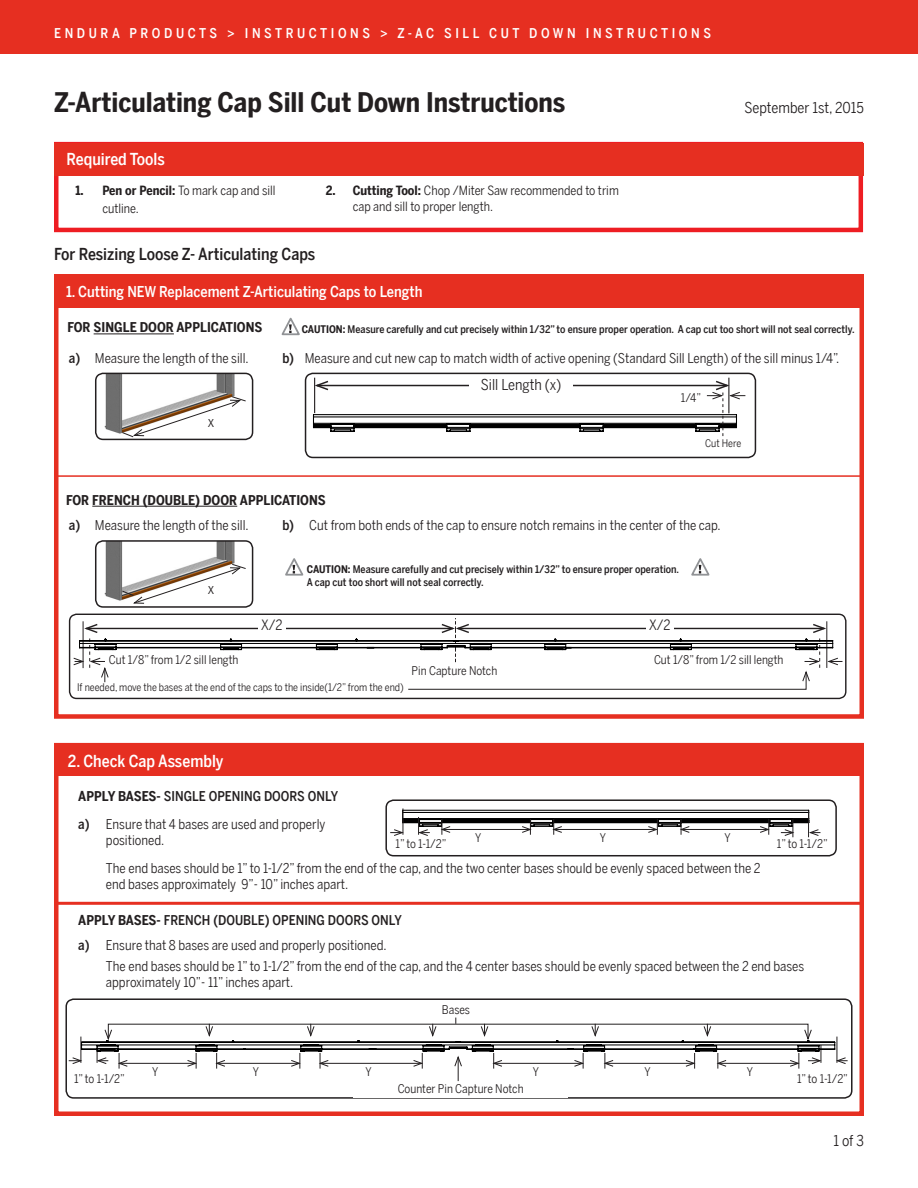
<style>
.page{position:relative;width:918px;height:1188px;background:#fff}
.page>*{position:absolute;margin:0;border:0;box-sizing:border-box;transform-origin:0 0}
.t1{font:700 27px "Benton Sans Cond";color:#231f20}
.t2{font:500 16.5px "Benton Sans Cond";color:#231f20}
.t3{font:500 16.5px "Benton Sans Cond";color:#fff}
.t4{font:500 15px "Benton Sans Cond";color:#fff}
.t5{font:15px "Benton Sans Cond";color:#231f20}
.t6{font:14.25px "Benton Sans Cond";color:#231f20}
.t7{font:13.5px/16.2px "Benton Sans Cond";color:#231f20}
.t8{font:500 13.5px "Benton Sans Cond";letter-spacing:.265em;color:#fff}
.t9{font:500 13.5px "Benton Sans Cond";color:#231f20}
.t10{font:700 13.5px "Benton Sans Cond";color:#231f20}
.t11{font:12.75px/18px "Benton Sans Cond";color:#231f20}
.t12{font:12px "Benton Sans Cond";color:#231f20}
.t13{font:500 10.5px "Benton Sans Cond";color:#231f20}
.t14{font:10.5px "Benton Sans Cond";color:#231f20}
.s1{font-weight:700}
</style>
<div class="page">
<div style="left:0;top:0;width:918px;height:54px;background:#e62f21"></div>
<div style="left:54px;top:142px;width:809px;height:90px;border:4px solid #ee1d23"></div>
<div style="left:54px;top:143px;width:809px;height:32px;background:#e62f21"></div>
<div style="left:54px;top:274px;width:810px;height:445px;border:4px solid #e62f21"></div>
<div style="left:54px;top:274px;width:809px;height:34px;background:#e62f21"></div>
<svg style="left:281px;top:317px;width:19px;height:19px"></svg>
<svg style="left:285px;top:558px;width:19px;height:18px"></svg>
<svg style="left:691px;top:558px;width:19px;height:18px"></svg>
<img style="left:96px;top:373px;width:157px;height:66px">
<div style="left:95px;top:373px;width:158px;height:67px;border:2px solid #231f20;border-radius:8px"></div>
<img style="left:98px;top:541px;width:155px;height:65px">
<div style="left:95px;top:540px;width:158px;height:68px;border:2px solid #231f20;border-radius:8px"></div>
<svg style="left:122px;top:396px;width:125px;height:42px"></svg>
<svg style="left:122px;top:563px;width:125px;height:41px"></svg>
<div style="left:305px;top:373px;width:451px;height:85px;border:2px solid #231f20;border-radius:8px"></div>
<hr style="left:314px;top:378px;width:1px;height:35px;background:#231f20">
<hr style="left:728px;top:378px;width:1px;height:35px;background:#231f20">
<svg style="left:312px;top:380px;width:433px;height:56px"></svg>
<div style="left:69px;top:614px;width:778px;height:85px;border:1px solid #231f20;border-radius:7px"></div>
<hr style="left:54px;top:475px;width:810px;height:2px;background:#e62f21">
<hr style="left:92px;top:506px;width:145px;height:1px;background:#231f20">
<hr style="left:94px;top:334px;width:80px;height:1px;background:#231f20">
<svg style="left:73px;top:618px;width:769px;height:72px"></svg>
<div style="left:54px;top:743px;width:810px;height:373px;border:4px solid #e62f21"></div>
<div style="left:57px;top:747px;width:807px;height:28px;background:#e62f21"></div>
<hr style="left:57px;top:902px;width:807px;height:3px;background:#e62f21">
<div style="left:385px;top:799px;width:452px;height:57px;border:2px solid #231f20;border-radius:8px"></div>
<svg style="left:390px;top:808px;width:430px;height:29px"></svg>
<div style="left:65px;top:998px;width:788px;height:101px;border:2px solid #231f20;border-radius:8px"></div>
<div style="left:353px;top:1083px;width:215px;height:15px;background:#fff"></div>
<svg style="left:69px;top:1018px;width:779px;height:63px"></svg>
<p class="t8" style="left:51px;top:23px;width:649px">ENDURA PRODUCTS &gt; PRODUCT IMPROVEMENT &gt; PINNACLE HANDLE SET</p>
<p class="t8" style="left:54px;top:25px;width:658px">ENDURA PRODUCTS &gt; INSTRUCTIONS &gt; Z-AC SILL CUT DOWN INSTRUCTIONS</p>
<p class="t1" style="left:54px;top:87px;width:513px">Z-Articulating Cap Sill Cut Down Instructions</p>
<p class="t3" style="left:67px;top:149px;width:100px">Required Tools</p>
<p class="t11" style="left:102px;top:182px;width:175px;text-indent:-27px"><span class="s1">1. Pen or Pencil:</span> To mark cap and sill cutline.</p>
<p class="t11" style="left:353px;top:183px;width:268px;line-height:15.3px;text-indent:-27px"><span class="s1">2. Cutting Tool:</span> Chop /Miter Saw recommended to trim cap and sill to proper length.</p>
<p class="t2" style="left:54px;top:245px;width:263px">For Resizing Loose Z- Articulating Caps</p>
<p class="t4" style="left:66px;top:283px;width:358px">1. Cutting NEW Replacement Z-Articulating Caps to Length</p>
<p class="t5" style="left:745px;top:99px;width:121px">September 1st, 2015</p>
<p class="t10" style="left:67px;top:319px;width:197px">FOR SINGLE DOOR APPLICATIONS</p>
<p class="t13" style="left:302px;top:323px;width:554px"><span class="s1">CAUTION:</span> Measure carefully and cut precisely within 1/32” to ensure proper operation. A cap cut too short will not seal correctly.</p>
<p class="t9" style="left:69px;top:350px;width:13px">a)</p>
<p class="t7" style="left:95px;top:349px;width:155px">Measure the length of the sill.</p>
<p class="t9" style="left:282px;top:350px;width:13px">b)</p>
<p class="t7" style="left:305px;top:349px;width:536px">Measure and cut new cap to match width of active opening (Standard Sill Length) of the sill minus 1/4”.</p>
<p class="t5" style="left:481px;top:376px;width:82px">Sill Length (x)</p>
<p class="t12" style="left:681px;top:391px;width:22px">1/4”</p>
<p class="t5" style="left:208px;top:412px;width:8px">x</p>
<p class="t14" style="left:705px;top:437px;width:38px">Cut Here</p>
<p class="t10" style="left:66px;top:492px;width:261px">FOR FRENCH (DOUBLE) DOOR APPLICATIONS</p>
<p class="t9" style="left:69px;top:517px;width:13px">a)</p>
<p class="t7" style="left:95px;top:516px;width:155px">Measure the length of the sill.</p>
<p class="t5" style="left:208px;top:580px;width:8px">x</p>
<p class="t12" style="left:109px;top:653px;width:131px">Cut 1/8” from 1/2 sill length</p>
<p class="t9" style="left:282px;top:517px;width:13px">b)</p>
<p class="t7" style="left:309px;top:517px;width:413px">Cut from both ends of the cap to ensure notch remains in the center of the cap.</p>
<p class="t13" style="left:307px;top:563px;width:374px"><span class="s1">CAUTION:</span> Measure carefully and cut precisely within 1/32” to ensure proper operation.</p>
<p class="t13" style="left:307px;top:576px;width:178px">A cap cut too short will not seal correctly.</p>
<p class="t6" style="left:261px;top:617px;width:23px">X/2</p>
<p class="t6" style="left:649px;top:617px;width:23px">X/2</p>
<p class="t12" style="left:654px;top:653px;width:131px">Cut 1/8” from 1/2 sill length</p>
<p class="t12" style="left:412px;top:663px;width:87px">Pin Capture Notch</p>
<p class="t14" style="left:77px;top:681px;width:328px">If needed, move the bases at the end of the caps to the inside(1/2” from the end)</p>
<p class="t3" style="left:68px;top:751px;width:157px">2. Check Cap Assembly</p>
<p class="t9" style="left:78px;top:789px;width:261px"><span class="s1">APPLY BASES-</span> SINGLE OPENING DOORS ONLY</p>
<p class="t9" style="left:78px;top:816px;width:13px">a)</p>
<p class="t7" style="left:106px;top:816px;width:221px">Ensure that 4 bases are used and properly positioned.</p>
<p class="t12" style="left:396px;top:837px;width:53px">1” to 1-1/2”</p>
<p class="t12" style="left:475px;top:831px;width:8px">Y</p>
<p class="t12" style="left:600px;top:831px;width:8px">Y</p>
<p class="t12" style="left:724px;top:831px;width:8px">Y</p>
<p class="t7" style="left:106px;top:860px;width:656px">The end bases should be 1” to 1-1/2” from the end of the cap, and the two center bases should be evenly spaced between the 2 end bases approximately 9”- 10” inches apart.</p>
<p class="t9" style="left:78px;top:912px;width:325px"><span class="s1">APPLY BASES-</span> FRENCH (DOUBLE) OPENING DOORS ONLY</p>
<p class="t9" style="left:78px;top:937px;width:13px">a)</p>
<p class="t7" style="left:106px;top:937px;width:282px">Ensure that 8 bases are used and properly positioned.</p>
<p class="t12" style="left:777px;top:837px;width:53px">1” to 1-1/2”</p>
<p class="t7" style="left:106px;top:958px;width:700px">The end bases should be 1” to 1-1/2” from the end of the cap, and the 4 center bases should be evenly spaced between the 2 end bases approximately 10”- 11” inches apart.</p>
<p class="t12" style="left:74px;top:1071px;width:53px">1” to 1-1/2”</p>
<p class="t12" style="left:442px;top:1003px;width:30px">Bases</p>
<p class="t12" style="left:152px;top:1065px;width:8px">Y</p>
<p class="t12" style="left:253px;top:1065px;width:8px">Y</p>
<p class="t12" style="left:366px;top:1065px;width:8px">Y</p>
<p class="t12" style="left:533px;top:1065px;width:8px">Y</p>
<p class="t12" style="left:644px;top:1065px;width:8px">Y</p>
<p class="t12" style="left:747px;top:1065px;width:8px">Y</p>
<p class="t12" style="left:398px;top:1081px;width:127px">Counter Pin Capture Notch</p>
<p class="t12" style="left:797px;top:1071px;width:53px">1” to 1-1/2”</p>
<p class="t5" style="left:834px;top:1132px;width:32px">1 of 3</p>
</div>
